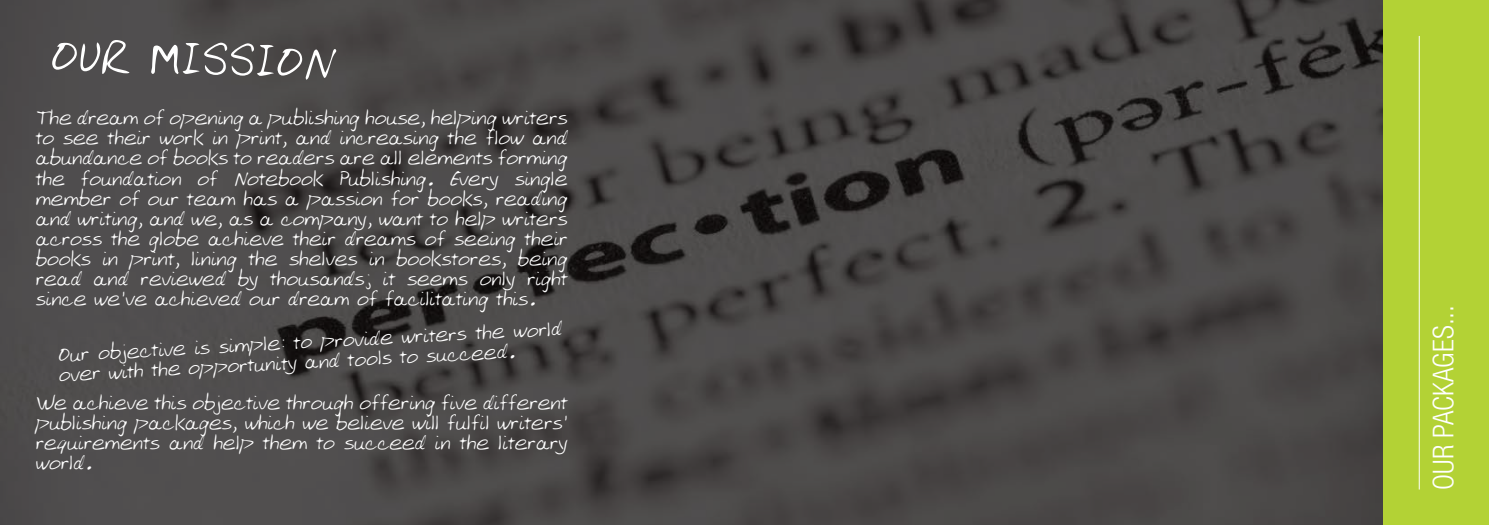
<style>
.page{position:relative;width:1489px;height:525px;background:#fff}
.page>*{position:absolute;margin:0;border:0;box-sizing:border-box;transform-origin:0 0}
.t1{font:48.75px "Allens Hand";color:#fff}
.t2{font:300 condensed 28.75px "Helvetica Neue";color:#fff}
.t3{font:21.25px/20px "Allens Hand";color:#fff;text-align:justify}
</style>
<div class="page">
<div style="left:744px;top:0;width:744px;height:524px;background:#b3d235"></div>
<hr style="left:1418px;top:36px;width:1px;height:453px;background:#fff">
<img style="left:0;top:0;width:1382px;height:524px">
<h1 class="t1" style="left:49px;top:24px;width:285px;rotate:1deg">OUR MISSION</h1>
<p class="t3" style="left:35px;top:108px;width:533px">The dream of opening a publishing house, helping writers to see their work in print, and increasing the flow and abundance of books to readers are all elements forming the foundation of Notebook Publishing. Every single member of our team has a passion for books, reading and writing, and we, as a company, want to help writers across the globe achieve their dreams of seeing their books in print, lining the shelves in bookstores, being read and reviewed by thousands; it seems only right since we’ve achieved our dream of facilitating this.</p>
<p class="t3" style="left:57px;top:344px;width:506px;rotate:-3deg">Our objective is simple: to provide writers the world over with the opportunity and tools to succeed.</p>
<p class="t3" style="left:35px;top:391px;width:533px">We achieve this objective through offering five different publishing packages, which we believe will fulfil writers’ requirements and help them to succeed in the literary world.</p>
<h2 class="t2" style="left:1426px;top:489px;width:186px;rotate:-90deg">OUR PACKAGES...</h2>
</div>
